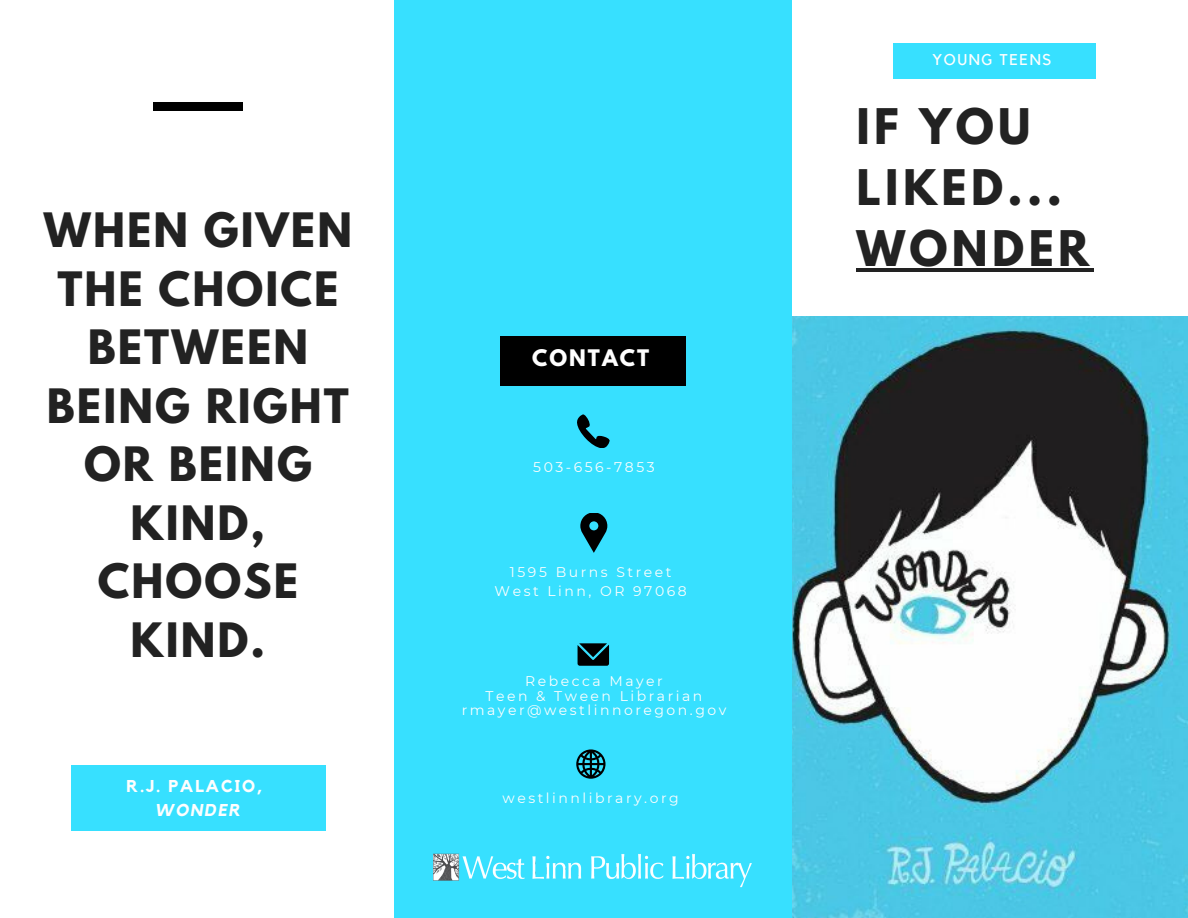
<style>
.page{position:relative;width:1188px;height:918px;background:#fff}
.page>*{position:absolute;margin:0;border:0;box-sizing:border-box;transform-origin:0 0}
.t1{font:700 43.5px/60.8px "League Spartan";letter-spacing:.1em;color:#222}
.t2{font:700 42px/58.5px "League Spartan";letter-spacing:.05em;color:#222;text-align:center}
.t3{font:700 20.25px "League Spartan";letter-spacing:.1em;color:#fefefe}
.t4{font:700 17.1px "Kollektif";letter-spacing:.1em;color:#fefefe}
.t5{font:italic 700 17.1px "Kollektif";letter-spacing:.1em;color:#fefefe}
.t6{font:15.6px "Kollektif";letter-spacing:.1em;color:#fefefe}
.t7{font:13.95px "Montserrat";letter-spacing:.18em;color:#fefefe}
.s1{font-style:italic}
</style>
<div class="page">
<img style="left:792px;top:317px;width:396px;height:600px">
<div style="left:395px;top:0;width:397px;height:918px;background:#37e0ff"></div>
<div style="left:501px;top:337px;width:185px;height:48px;background:#000"></div>
<svg style="left:577px;top:415px;width:33px;height:32px"></svg>
<svg style="left:578px;top:643px;width:31px;height:23px"></svg>
<svg style="left:580px;top:513px;width:27px;height:40px"></svg>
<svg style="left:576px;top:749px;width:30px;height:30px"></svg>
<div style="left:153px;top:103px;width:90px;height:8px;background:#000"></div>
<img style="left:433px;top:853px;width:319px;height:35px">
<div style="left:894px;top:43px;width:202px;height:35px;background:#37e0ff"></div>
<div style="left:71px;top:765px;width:254px;height:66px;background:#37e0ff"></div>
<hr style="left:856px;top:268px;width:238px;height:3px;background:#222">
<p class="t2" style="left:44px;top:206px;width:310px">WHEN GIVEN<br>THE CHOICE<br>BETWEEN<br>BEING RIGHT<br>OR BEING<br>KIND,<br>CHOOSE<br>KIND.</p>
<p class="t4" style="left:127px;top:778px;width:137px">R.J. PALACIO<span class="s1">,</span></p>
<p class="t5" style="left:155px;top:802px;width:87px">WONDER</p>
<p class="t3" style="left:532px;top:348px;width:118px">CONTACT</p>
<p class="t7" style="left:533px;top:459px;width:123px">503-656-7853</p>
<p class="t7" style="left:510px;top:563px;width:163px">1595 Burns Street</p>
<p class="t7" style="left:495px;top:583px;width:194px">West Linn, OR 97068</p>
<p class="t7" style="left:525px;top:673px;width:139px">Rebecca Mayer</p>
<p class="t7" style="left:486px;top:687px;width:218px">Teen &amp; Tween Librarian</p>
<p class="t7" style="left:462px;top:702px;width:266px">rmayer@westlinnoregon.gov</p>
<p class="t7" style="left:503px;top:789px;width:178px">westlinnlibrary.org</p>
<p class="t6" style="left:933px;top:52px;width:121px">YOUNG TEENS</p>
<p class="t1" style="left:856px;top:102px;width:207px">IF YOU<br>LIKED...</p>
<p class="t1" style="left:856px;top:223px;width:235px">WONDER</p>
</div>
